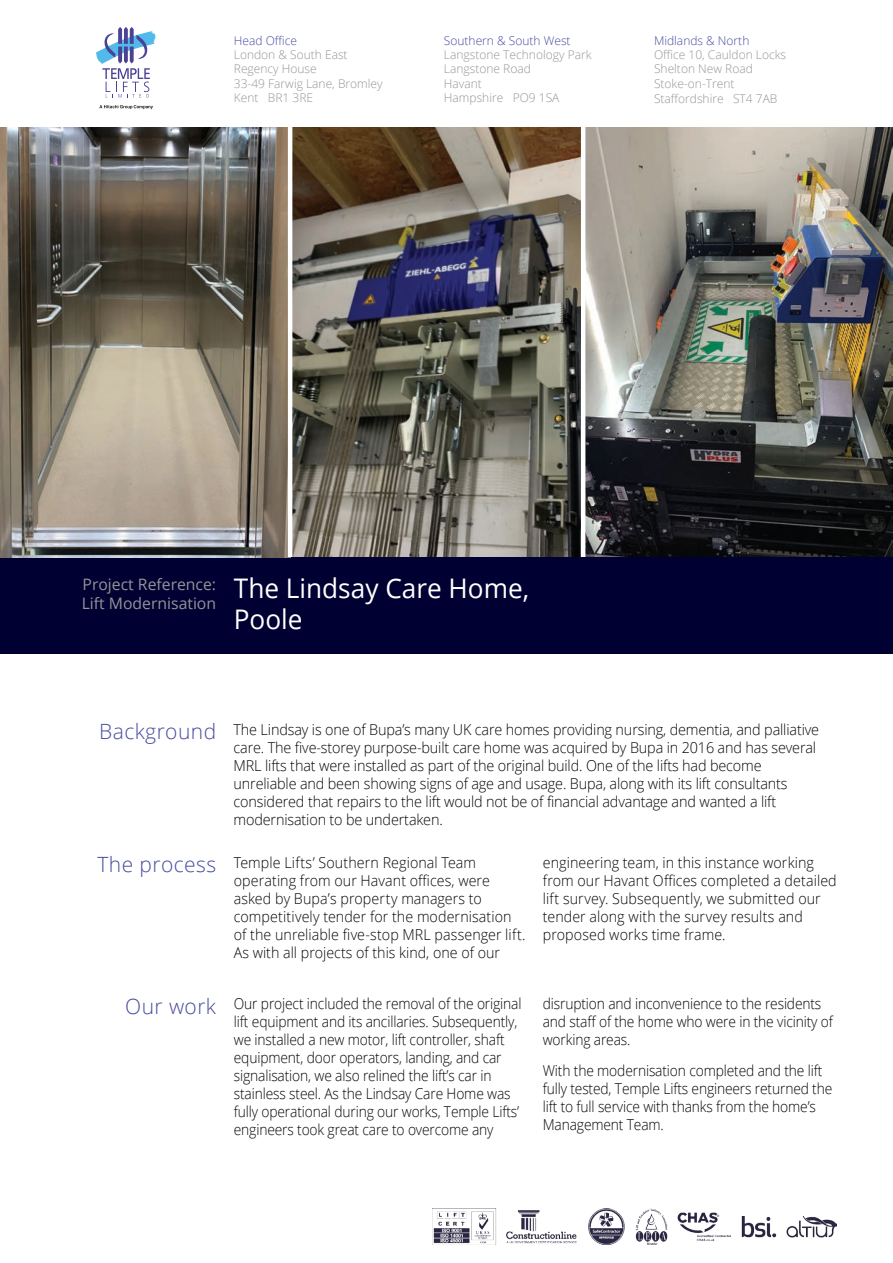
<style>
.page{position:relative;width:893px;height:1263px;background:#fff}
.page>*{position:absolute;margin:0;border:0;box-sizing:border-box;transform-origin:0 0}
.t1{font:27px/31.2px "Open Sans";color:#fff}
.t2{font:300 21px "Open Sans";letter-spacing:.02em;color:#484b9f}
.t3{font:15.75px/18.9px "Open Sans";color:#939598}
.t4{font:300 15px/18px "Open Sans";letter-spacing:-.01em;color:#040503;scale:.92 1}
.t5{font:300 15px/18px "Open Sans";letter-spacing:-.01em;color:#040503;scale:.96 1}
.t6{font:300 15px/18px "Open Sans";letter-spacing:-.01em;color:#040503;scale:.95 1}
.t7{font:300 12px/14.4px "Open Sans";color:#939598}
.t8{font:300 12px "Open Sans";color:#484b9f}
</style>
<div class="page">
<img style="left:292px;top:128px;width:601px;height:429px">
<div style="left:0;top:557px;width:893px;height:97px;background:#000032"></div>
<img style="left:433px;top:1208px;width:404px;height:37px">
<svg style="left:96px;top:27px;width:60px;height:71px"></svg>
<svg style="left:99px;top:105px;width:54px;height:4px"></svg>
<img style="left:0;top:128px;width:288px;height:429px">
<hr style="left:581px;top:115px;width:4px;height:442px;background:#fff">
<p class="t8" style="left:234px;top:32px;width:65px">Head Office</p>
<p class="t7" style="left:234px;top:47px;width:150px">London &amp; South East<br>Regency House<br>33-49 Farwig Lane, Bromley<br>Kent BR1 3RE</p>
<p class="t8" style="left:444px;top:32px;width:128px">Southern &amp; South West</p>
<p class="t7" style="left:444px;top:47px;width:149px">Langstone Technology Park<br>Langstone Road<br>Havant<br>Hampshire PO9 1SA</p>
<p class="t8" style="left:654px;top:32px;width:97px">Midlands &amp; North</p>
<p class="t7" style="left:654px;top:47px;width:134px">Office 10, Cauldon Locks<br>Shelton New Road<br>Stoke-on-Trent<br>Staffordshire ST4 7AB</p>
<p class="t3" style="left:82px;top:574px;width:136px">Project Reference:<br>Lift Modernisation</p>
<h1 class="t1" style="left:234px;top:572px;width:297px">The Lindsay Care Home,<br>Poole</h1>
<h2 class="t2" style="left:99px;top:717px;width:118px">Background</h2>
<h2 class="t2" style="left:98px;top:850px;width:120px">The process</h2>
<h2 class="t2" style="left:125px;top:991px;width:92px">Our work</h2>
<p class="t5" style="left:234px;top:720px;width:611px">The Lindsay is one of Bupa’s many UK care homes providing nursing, dementia, and palliative care. The five-storey purpose-built care home was acquired by Bupa in 2016 and has several MRL lifts that were installed as part of the original build. One of the lifts had become unreliable and been showing signs of age and usage. Bupa, along with its lift consultants considered that repairs to the lift would not be of financial advantage and wanted a lift modernisation to be undertaken.</p>
<p class="t6" style="left:543px;top:853px;width:311px">engineering team, in this instance working from our Havant Offices completed a detailed lift survey. Subsequently, we submitted our tender along with the survey results and proposed works time frame.</p>
<p class="t6" style="left:234px;top:853px;width:308px">Temple Lifts’ Southern Regional Team operating from our Havant offices, were asked by Bupa’s property managers to competitively tender for the modernisation of the unreliable five-stop MRL passenger lift.<br>As with all projects of this kind, one of our</p>
<p class="t4" style="left:234px;top:994px;width:314px">Our project included the removal of the original lift equipment and its ancillaries. Subsequently, we installed a new motor, lift controller, shaft equipment, door operators, landing, and car signalisation, we also relined the lift’s car in stainless steel. As the Lindsay Care Home was fully operational during our works, Temple Lifts’ engineers took great care to overcome any</p>
<p class="t4" style="left:543px;top:994px;width:317px">disruption and inconvenience to the residents and staff of the home who were in the vicinity of working areas.</p>
<p class="t4" style="left:543px;top:1061px;width:316px">With the modernisation completed and the lift fully tested, Temple Lifts engineers returned the lift to full service with thanks from the home’s Management Team.</p>
</div>
